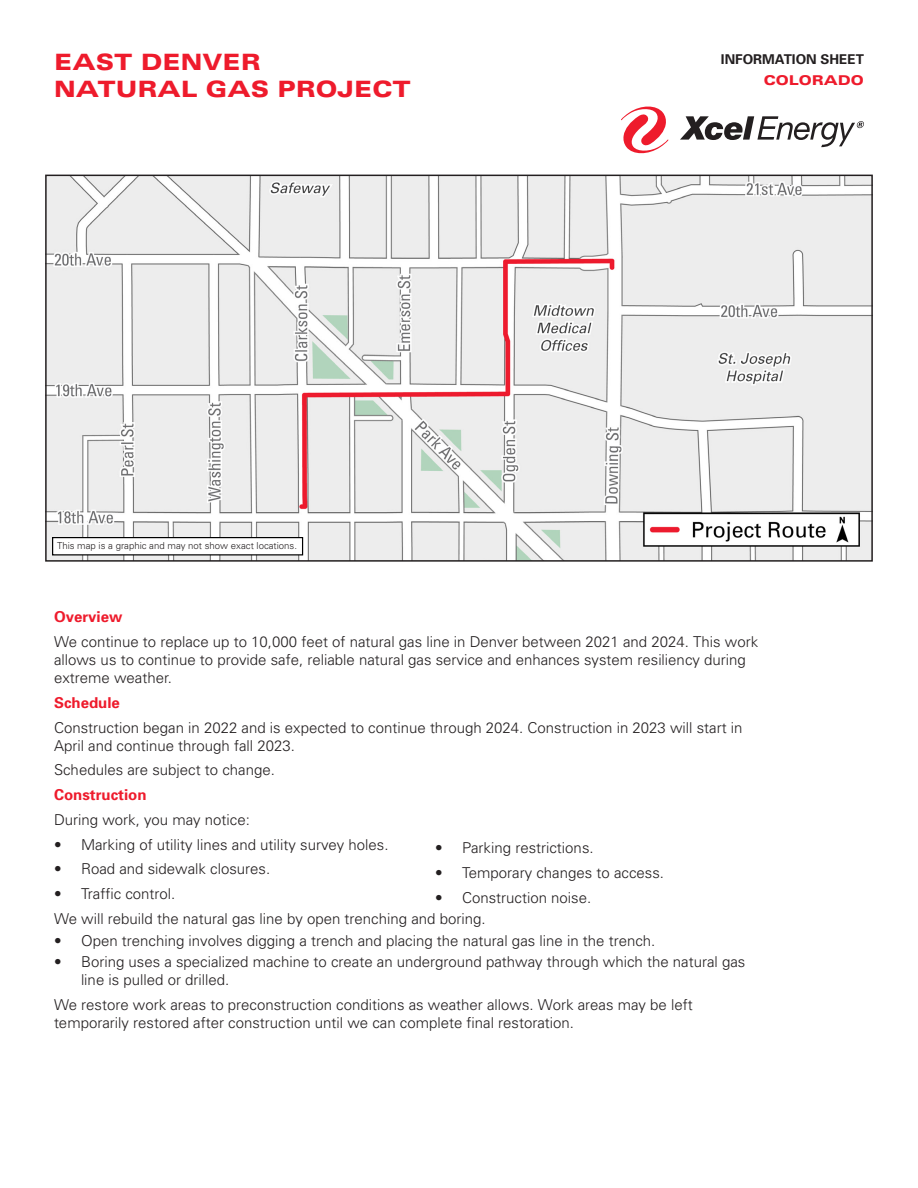
<style>
.page{position:relative;width:918px;height:1188px;background:#fff}
.page>*{position:absolute;margin:0;border:0;box-sizing:border-box;transform-origin:0 0}
.t1{font:900 expanded 22.5px "Univers";color:#ee1b2c}
.Main_Head{font:300 15px/18px "Univers";color:#231f20}
.Main_Head-2{font:700 15px "Univers";color:#ee1b2c}
.t2{font:700 13.5px "Univers";color:#231f20}
.t3{font:900 expanded 13.5px "Univers";color:#ee1b2c}
.t4{font:300 9.6px "Univers";color:#231f20}
</style>
<div class="page">
<img style="left:48px;top:178px;width:822px;height:381px">
<div style="left:45px;top:175px;width:828px;height:387px;border:2px solid #231f20"></div>
<svg style="left:621px;top:106px;width:47px;height:48px"></svg>
<svg style="left:680px;top:116px;width:184px;height:31px"></svg>
<div style="left:52px;top:537px;width:251px;height:18px;background:#fff;border:1px solid #000"></div>
<p class="t1" style="left:54px;top:49px;width:208px">EAST DENVER</p>
<p class="t1" style="left:54px;top:76px;width:358px">NATURAL GAS PROJECT</p>
<p class="t4" style="left:57px;top:540px;width:242px">This map is a graphic and may not show exact locations.</p>
<p class="t2" style="left:721px;top:51px;width:145px">INFORMATION SHEET</p>
<p class="t3" style="left:764px;top:72px;width:102px">COLORADO</p>
<p class="Main_Head-2" style="left:54px;top:608px;width:70px">Overview</p>
<p class="Main_Head" style="left:54px;top:633px;width:706px">We continue to replace up to 10,000 feet of natural gas line in Denver between 2021 and 2024. This work allows us to continue to provide safe, reliable natural gas service and enhances system resiliency during extreme weather.</p>
<p class="Main_Head-2" style="left:54px;top:693px;width:67px">Schedule</p>
<p class="Main_Head" style="left:54px;top:718px;width:690px">Construction began in 2022 and is expected to continue through 2024. Construction in 2023 will start in<br>April and continue through fall 2023.</p>
<p class="Main_Head" style="left:54px;top:761px;width:222px">Schedules are subject to change.</p>
<p class="Main_Head-2" style="left:54px;top:786px;width:94px">Construction</p>
<p class="Main_Head" style="left:54px;top:810px;width:197px">During work, you may notice:</p>
<p class="Main_Head" style="left:54px;top:835px;width:336px">• Marking of utility lines and utility survey holes.</p>
<p class="Main_Head" style="left:54px;top:860px;width:218px">• Road and sidewalk closures.</p>
<p class="Main_Head" style="left:54px;top:885px;width:123px">• Traffic control.</p>
<p class="Main_Head" style="left:54px;top:909px;width:433px">We will rebuild the natural gas line by open trenching and boring.</p>
<p class="Main_Head" style="left:54px;top:931px;width:603px">• Open trenching involves digging a trench and placing the natural gas line in the trench.</p>
<p class="Main_Head" style="left:81px;top:953px;width:666px;text-indent:-27px">• Boring uses a specialized machine to create an underground pathway through which the natural gas line is pulled or drilled.</p>
<p class="Main_Head" style="left:54px;top:996px;width:640px">We restore work areas to preconstruction conditions as weather allows. Work areas may be left temporarily restored after construction until we can complete final restoration.</p>
<p class="Main_Head" style="left:435px;top:839px;width:160px">• Parking restrictions.</p>
<p class="Main_Head" style="left:435px;top:863px;width:231px">• Temporary changes to access.</p>
<p class="Main_Head" style="left:435px;top:888px;width:158px">• Construction noise.</p>
</div>
